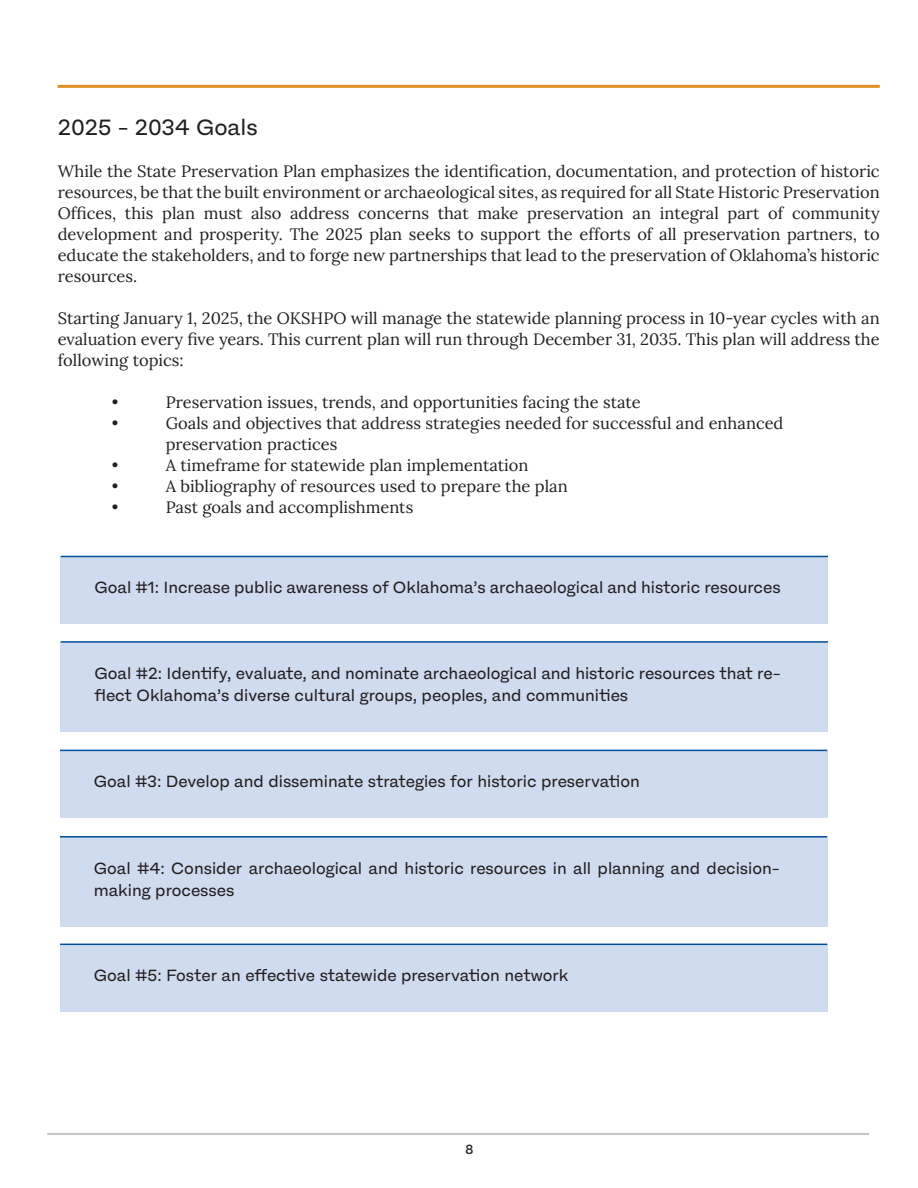
<style>
.page{position:relative;width:918px;height:1188px;background:#fff}
.page>*{position:absolute;margin:0;border:0;box-sizing:border-box;transform-origin:0 0}
.Sub-heading_-_level_2{font:22.5px "Fracktif";color:#231f20}
.Body_text{font:16.5px/21px "Lora";color:#231f20;text-align:justify}
.Highlighted_sections{font:16.5px/22.5px "Fracktif";color:#231f20}
.t1{font:500 13.5px "Fracktif";color:#2b2824}
</style>
<div class="page">
<hr style="left:47px;top:1134px;width:822px;height:1px;background:#8a8e8f">
<hr style="left:58px;top:85px;width:822px;height:3px;background:#de9026">
<div style="left:61px;top:556px;width:767px;height:68px;background:#cfdbef"></div>
<hr style="left:61px;top:556px;width:767px;height:1px;background:#014e99">
<div style="left:61px;top:642px;width:767px;height:90px;background:#cfdbef"></div>
<hr style="left:61px;top:641px;width:767px;height:2px;background:#014e99">
<div style="left:60px;top:750px;width:767px;height:68px;background:#cfdbef"></div>
<hr style="left:60px;top:750px;width:767px;height:1px;background:#014e99">
<div style="left:60px;top:837px;width:767px;height:90px;background:#cfdbef"></div>
<hr style="left:60px;top:836px;width:767px;height:2px;background:#014e99">
<div style="left:60px;top:944px;width:767px;height:68px;background:#cfdbef"></div>
<hr style="left:60px;top:944px;width:767px;height:1px;background:#014e99">
<p class="Sub-heading_-_level_2" style="left:58px;top:114px;width:202px">2025 - 2034 Goals</p>
<p class="Body_text" style="left:58px;top:160px;width:824px">While the State Preservation Plan emphasizes the identification, documentation, and protection of historic resources, be that the built environment or archaeological sites, as required for all State Historic Preservation Offices, this plan must also address concerns that make preservation an integral part of community development and prosperity. The 2025 plan seeks to support the efforts of all preservation partners, to educate the stakeholders, and to forge new partnerships that lead to the preservation of Oklahoma’s historic resources.</p>
<p class="Body_text" style="left:58px;top:307px;width:824px">Starting January 1, 2025, the OKSHPO will manage the statewide planning process in 10-year cycles with an evaluation every five years. This current plan will run through December 31, 2035. This plan will address the following topics:</p>
<p class="Body_text" style="left:112px;top:391px;width:8px">•</p>
<p class="Body_text" style="left:166px;top:391px;width:477px">Preservation issues, trends, and opportunities facing the state</p>
<p class="Body_text" style="left:112px;top:412px;width:8px">•</p>
<p class="Body_text" style="left:166px;top:412px;width:619px">Goals and objectives that address strategies needed for successful and enhanced preservation practices</p>
<p class="Body_text" style="left:112px;top:454px;width:8px">•</p>
<p class="Body_text" style="left:166px;top:454px;width:364px">A timeframe for statewide plan implementation</p>
<p class="Body_text" style="left:112px;top:475px;width:8px">•</p>
<p class="Body_text" style="left:166px;top:475px;width:403px">A bibliography of resources used to prepare the plan</p>
<p class="Body_text" style="left:112px;top:496px;width:8px">•</p>
<p class="Body_text" style="left:166px;top:496px;width:249px">Past goals and accomplishments</p>
<p class="Highlighted_sections" style="left:94px;top:576px;width:688px">Goal #1: Increase public awareness of Oklahoma’s archaeological and historic resources</p>
<p class="Highlighted_sections" style="left:94px;top:662px;width:688px">Goal #2: Identify, evaluate, and nominate archaeological and historic resources that re&shy;flect Oklahoma’s diverse cultural groups, peoples, and communities</p>
<p class="Highlighted_sections" style="left:94px;top:770px;width:548px">Goal #3: Develop and disseminate strategies for historic preservation</p>
<p class="Highlighted_sections" style="left:94px;top:857px;width:688px">Goal #4: Consider archaeological and historic resources in all planning and decision&shy;making processes</p>
<p class="Highlighted_sections" style="left:94px;top:964px;width:476px">Goal #5: Foster an effective statewide preservation network</p>
<p class="t1" style="left:465px;top:1141px;width:10px">8</p>
</div>
